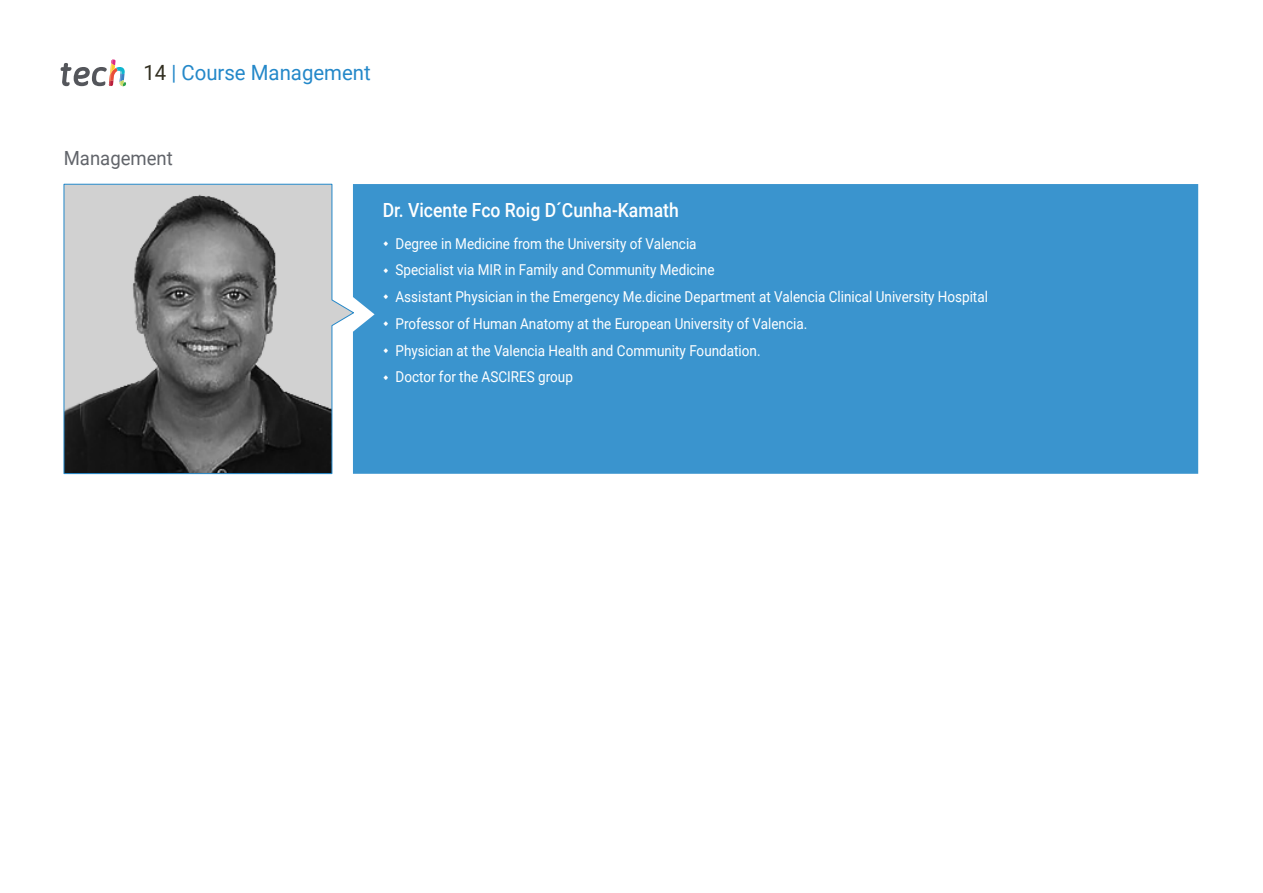
<style>
.page{position:relative;width:1263px;height:893px;background:#fff}
.page>*{position:absolute;margin:0;border:0;box-sizing:border-box;transform-origin:0 0}
.t1{font:21px "Roboto";color:#2488c9}
.t2{font:500 19.5px "Roboto";color:#fff;scale:.9 1}
.t3{font:19.5px "Roboto";color:#61646a;scale:.95 1}
.t4{font:15px/26.7px "Roboto";color:#fff;scale:.9 1}
.s1{color:#312e20}
</style>
<div class="page">
<div style="left:354px;top:184px;width:844px;height:290px;background:#3a94ce"></div>
<svg style="left:64px;top:184px;width:290px;height:290px;background:#8c8d8e"></svg>
<svg style="left:61px;top:60px;width:65px;height:27px"></svg>
<svg style="left:384px;top:241px;width:4px;height:5px"></svg>
<svg style="left:384px;top:268px;width:4px;height:5px"></svg>
<svg style="left:384px;top:294px;width:4px;height:5px"></svg>
<svg style="left:384px;top:321px;width:4px;height:5px"></svg>
<svg style="left:384px;top:348px;width:4px;height:5px"></svg>
<svg style="left:384px;top:375px;width:4px;height:5px"></svg>
<h1 class="t1" style="left:144px;top:57px;width:229px"><span class="s1">14</span> | Course Management</h1>
<h2 class="t3" style="left:64px;top:144px;width:116px">Management</h2>
<h2 class="t2" style="left:383px;top:196px;width:330px">Dr. Vicente Fco Roig D´Cunha-Kamath</h2>
<p class="t4" style="left:395px;top:229px;width:660px">Degree in Medicine from the University of Valencia<br>Specialist via MIR in Family and Community Medicine<br>Assistant Physician in the Emergency Me.dicine Department at Valencia Clinical University Hospital Professor of Human Anatomy at the European University of Valencia.<br>Physician at the Valencia Health and Community Foundation.<br>Doctor for the ASCIRES group</p>
</div>
